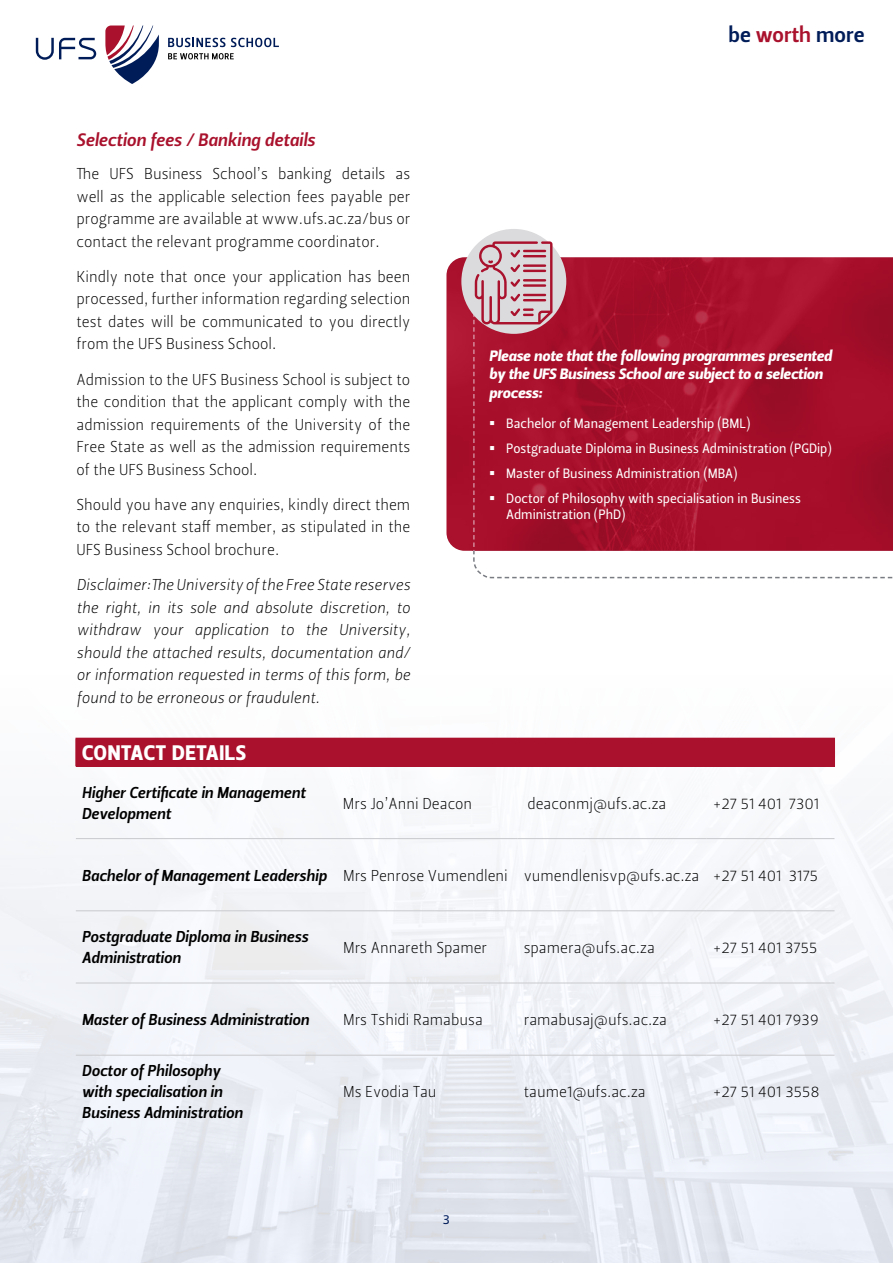
<style>
.page{position:relative;width:893px;height:1263px;background:#fff}
.page>*{position:absolute;margin:0;border:0;box-sizing:border-box;transform-origin:0 0}
.t1{font:21.75px "Leitura Sans Grot 3";color:#001c58}
.t2{font:21px "Leitura Sans Grot 4";letter-spacing:.035em;color:#fff}
.t3{font:18px "Leitura Sans Italic 3";color:#a9112c}
.t4{font:15.75px/22.5px "Leitura Sans Grot 1";color:#000;text-align:justify}
.t5{font:15.75px/22.5px "Leitura Sans Italic 1";color:#000;text-align:justify}
.t6{font:15.75px/21px "Leitura Sans Italic 3";color:#000}
.t7{font:15px/18px "Leitura Sans Italic 4";color:#fff}
.t8{font:13.5px/16.5px "Leitura Sans Grot 2";color:#fff}
.t9{font:13.5px "Leitura Sans Grot 2";color:#001c58}
.s1{color:#a9112c}
.s2{font-family:"Leitura Sans Italic 3"}
</style>
<div class="page">
<svg style="left:36px;top:38px;width:60px;height:22px"></svg>
<svg style="left:105px;top:26px;width:54px;height:58px"></svg>
<svg style="left:168px;top:38px;width:57px;height:9px"></svg>
<svg style="left:231px;top:38px;width:48px;height:9px"></svg>
<svg style="left:168px;top:53px;width:66px;height:6px"></svg>
<img style="left:0;top:737px;width:893px;height:526px">
<img style="left:447px;top:257px;width:446px;height:294px">
<svg style="left:472px;top:283px;width:421px;height:296px;background:#ae2941"></svg>
<div style="left:461px;top:229px;width:105px;height:105px;background:#dbdbdd;border-radius:50%"></div>
<svg style="left:473px;top:241px;width:79px;height:315px"></svg>
<div style="left:76px;top:738px;width:758px;height:28px;background:#a9112c"></div>
<svg style="left:75px;top:738px;width:1px;height:28px"></svg>
<svg style="left:834px;top:738px;width:1px;height:28px"></svg>
<hr style="left:76px;top:838px;width:261px;height:1px;background:#cdced1">
<hr style="left:337px;top:838px;width:181px;height:1px;background:#cdced1">
<hr style="left:518px;top:838px;width:189px;height:1px;background:#cdced1">
<hr style="left:707px;top:838px;width:127px;height:1px;background:#cdced1">
<hr style="left:76px;top:910px;width:261px;height:1px;background:#cdced1">
<hr style="left:337px;top:910px;width:181px;height:1px;background:#cdced1">
<hr style="left:518px;top:910px;width:189px;height:1px;background:#cdced1">
<hr style="left:707px;top:910px;width:127px;height:1px;background:#cdced1">
<hr style="left:76px;top:982px;width:261px;height:1px;background:#cdced1">
<hr style="left:337px;top:982px;width:181px;height:1px;background:#cdced1">
<hr style="left:518px;top:982px;width:189px;height:1px;background:#cdced1">
<hr style="left:707px;top:982px;width:127px;height:1px;background:#cdced1">
<hr style="left:76px;top:1055px;width:261px;height:1px;background:#cdced1">
<hr style="left:337px;top:1055px;width:181px;height:1px;background:#cdced1">
<hr style="left:518px;top:1055px;width:189px;height:1px;background:#cdced1">
<hr style="left:707px;top:1055px;width:127px;height:1px;background:#cdced1">
<p class="t3" style="left:77px;top:128px;width:240px">Selection fees / Banking details</p>
<h1 class="t1" style="left:729px;top:20px;width:138px">be <span class="s1">worth</span> more</h1>
<p class="t4" style="left:77px;top:163px;width:335px">The UFS Business School’s banking details as well as the applicable selection fees payable per programme are available at www.ufs.ac.za/bus or contact the relevant programme coordinator.</p>
<p class="t4" style="left:77px;top:265px;width:335px">Kindly note that once your application has been processed, further information regarding selection test dates will be communicated to you directly from the UFS Business School.</p>
<p class="t4" style="left:77px;top:368px;width:335px">Admission to the UFS Business School is subject to the condition that the applicant comply with the admission requirements of the University of the Free State as well as the admission requirements of the UFS Business School.</p>
<p class="t4" style="left:77px;top:493px;width:335px">Should you have any enquiries, kindly direct them to the relevant staff member, as stipulated in the UFS Business School brochure.</p>
<p class="t5" style="left:77px;top:574px;width:335px">Disclaimer:The University of the Free State reserves the right, in its sole and absolute discretion, to withdraw your application to the University, should the attached results, documentation and/ or information requested in terms of this form, be found to be erroneous or fraudulent.</p>
<h2 class="t2" style="left:82px;top:739px;width:166px">CONTACT DETAILS</h2>
<p class="t6" style="left:82px;top:782px;width:225px">Higher Certificate in Management<br>Development</p>
<p class="t4" style="left:343px;top:792px;width:131px">Mrs Jo’Anni Deacon</p>
<p class="t4" style="left:527px;top:792px;width:140px">deaconmj@ufs.ac.za</p>
<p class="t4" style="left:713px;top:792px;width:108px">+27 51 401 7301</p>
<p class="t7" style="left:489px;top:347px;width:344px">Please note that the following programmes presented by the UFS Business School are subject to a selection</p>
<p class="t7" style="left:489px;top:384px;width:55px">process:</p>
<p class="t8" style="left:489px;top:415px;width:263px">▪ Bachelor of Management Leadership (BML)</p>
<p class="t8" style="left:489px;top:440px;width:344px">▪ Postgraduate Diploma in Business Administration (PGDip)</p>
<p class="t8" style="left:489px;top:465px;width:250px">▪ Master of Business Administration (MBA)</p>
<p class="t8" style="left:506px;top:490px;width:296px;text-indent:-17px">▪ Doctor of Philosophy with specialisation in Business<br>Administration (PhD)</p>
<p class="t4" style="left:82px;top:864px;width:738px"><span class="s2">Bachelor of Management Leadership</span> Mrs Penrose Vumendleni vumendlenisvp@ufs.ac.za +27 51 401 3175</p>
<p class="t6" style="left:82px;top:927px;width:228px">Postgraduate Diploma in Business<br>Administration</p>
<p class="t4" style="left:343px;top:936px;width:146px">Mrs Annareth Spamer</p>
<p class="t4" style="left:524px;top:936px;width:133px">spamera@ufs.ac.za</p>
<p class="t4" style="left:713px;top:936px;width:106px">+27 51 401 3755</p>
<p class="t6" style="left:82px;top:1009px;width:229px">Master of Business Administration</p>
<p class="t4" style="left:343px;top:1009px;width:141px">Mrs Tshidi Ramabusa</p>
<p class="t4" style="left:524px;top:1009px;width:145px">ramabusaj@ufs.ac.za</p>
<p class="t4" style="left:713px;top:1009px;width:108px">+27 51 401 7939</p>
<p class="t6" style="left:82px;top:1060px;width:162px">Doctor of Philosophy with specialisation in<br>Business Administration</p>
<p class="t4" style="left:343px;top:1081px;width:95px">Ms Evodia Tau</p>
<p class="t4" style="left:524px;top:1081px;width:123px">taume1@ufs.ac.za</p>
<p class="t4" style="left:713px;top:1081px;width:108px">+27 51 401 3558</p>
<p class="t9" style="left:443px;top:1211px;width:9px">3</p>
</div>
